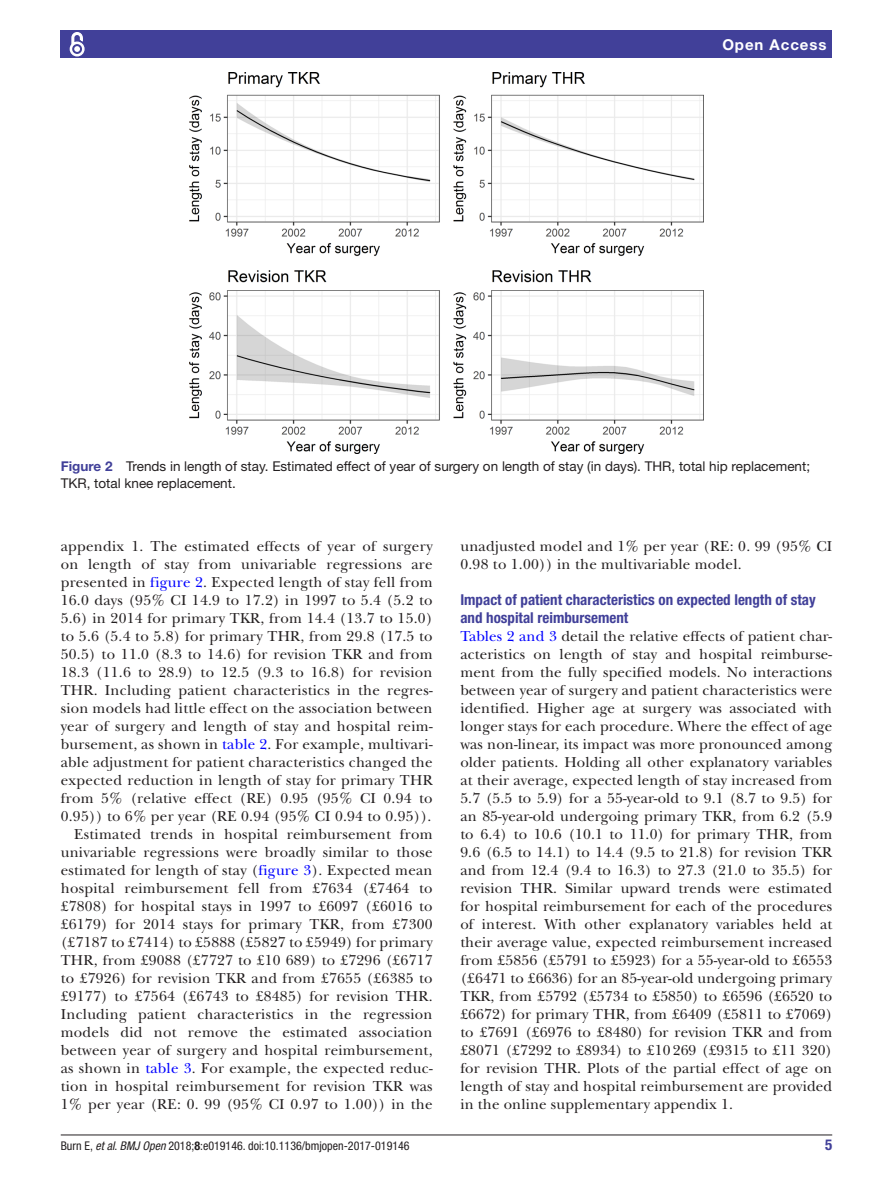
<style>
.page{position:relative;width:893px;height:1191px;background:#fff}
.page>*{position:absolute;margin:0;border:0;box-sizing:border-box;transform-origin:0 0}
.t1{font:15px/18px "New Baskerville";letter-spacing:.02em;color:#231f20;text-align:right}
.t2{font:700 condensed 15px/18px "Helvetica Neue LT Std";color:#414099}
.t3{font:700 15px "Helvetica Neue LT Std";letter-spacing:.065em;color:#fff}
.t4{font:13.5px/16.2px "Helvetica Neue LT Std";color:#231f20}
.t5{font:condensed 12px "Helvetica Neue LT Std";color:#231f20}
.s1{font-weight:700;color:#414099}
.s2{color:#00f}
.s3{font-style:italic}
.s4{font-weight:700}
</style>
<div class="page">
<hr style="left:61px;top:1134px;width:771px;height:1px;background:#231f20">
<div style="left:61px;top:31px;width:771px;height:27px;background:#414099"></div>
<svg style="left:69px;top:32px;width:16px;height:25px"></svg>
<img style="left:189px;top:73px;width:515px;height:380px">
<p class="t3" style="left:722px;top:35px;width:106px">Open Access</p>
<p class="t4" style="left:61px;top:458px;width:751px"><span class="s1">Figure 2</span> Trends in length of stay. Estimated effect of year of surgery on length of stay (in days). THR, total hip replacement;<br>TKR, total knee replacement.</p>
<p class="t1" style="left:61px;top:537px;width:373px">appendix 1. The estimated effects of year of surgery on length of stay from univariable regressions are presented in <span class="s2">figure 2</span>. Expected length of stay fell from 16.0 days (95% CI 14.9 to 17.2) in 1997 to 5.4 (5.2 to 5.6) in 2014 for primary TKR, from 14.4 (13.7 to 15.0) to 5.6 (5.4 to 5.8) for primary THR, from 29.8 (17.5 to 50.5) to 11.0 (8.3 to 14.6) for revision TKR and from 18.3 (11.6 to 28.9) to 12.5 (9.3 to 16.8) for revision THR. Including patient characteristics in the regres&shy;sion models had little effect on the association between year of surgery and length of stay and hospital reim&shy;bursement, as shown in <span class="s2">table 2</span>. For example, multivari&shy;able adjustment for patient characteristics changed the expected reduction in length of stay for primary THR from 5% (relative effect (RE) 0.95 (95% CI 0.94 to 0.95)) to 6% per year (RE 0.94 (95% CI 0.94 to 0.95)).<br>Estimated trends in hospital reimbursement from univariable regressions were broadly similar to those estimated for length of stay (<span class="s2">figure 3</span>). Expected mean hospital reimbursement fell from £7634 (£7464 to £7808) for hospital stays in 1997 to £6097 (£6016 to £6179) for 2014 stays for primary TKR, from £7300 (£7187 to £7414) to £5888 (£5827 to £5949) for primary THR, from £9088 (£7727 to £10 689) to £7296 (£6717 to £7926) for revision TKR and from £7655 (£6385 to £9177) to £7564 (£6743 to £8485) for revision THR.<br>Including patient characteristics in the regression models did not remove the estimated association between year of surgery and hospital reimbursement, as shown in <span class="s2">table 3</span>. For example, the expected reduc&shy;tion in hospital reimbursement for revision TKR was 1% per year (RE: 0. 99 (95% CI 0.97 to 1.00)) in the</p>
<p class="t1" style="left:460px;top:537px;width:373px;text-align:left">unadjusted model and 1% per year (RE: 0. 99 (95% CI<br>0.98 to 1.00)) in the multivariable model.</p>
<p class="t2" style="left:460px;top:590px;width:357px">Impact of patient characteristics on expected length of stay and hospital reimbursement</p>
<p class="t1" style="left:460px;top:627px;width:373px;text-align:justify"><span class="s2">Tables 2 and 3</span> detail the relative effects of patient char&shy;acteristics on length of stay and hospital reimburse&shy;ment from the fully specified models. No interactions between year of surgery and patient characteristics were identified. Higher age at surgery was associated with longer stays for each procedure. Where the effect of age was non-linear, its impact was more pronounced among older patients. Holding all other explanatory variables at their average, expected length of stay increased from 5.7 (5.5 to 5.9) for a 55-year-old to 9.1 (8.7 to 9.5) for an 85-year-old undergoing primary TKR, from 6.2 (5.9 to 6.4) to 10.6 (10.1 to 11.0) for primary THR, from 9.6 (6.5 to 14.1) to 14.4 (9.5 to 21.8) for revision TKR and from 12.4 (9.4 to 16.3) to 27.3 (21.0 to 35.5) for revision THR. Similar upward trends were estimated for hospital reimbursement for each of the procedures of interest. With other explanatory variables held at their average value, expected reimbursement increased from £5856 (£5791 to £5923) for a 55-year-old to £6553 (£6471 to £6636) for an 85-year-old undergoing primary TKR, from £5792 (£5734 to £5850) to £6596 (£6520 to £6672) for primary THR, from £6409 (£5811 to £7069) to £7691 (£6976 to £8480) for revision TKR and from £8071 (£7292 to £8934) to £10 269 (£9315 to £11 320) for revision THR. Plots of the partial effect of age on length of stay and hospital reimbursement are provided in the online supplementary appendix 1.</p>
<p class="t5" style="left:61px;top:1138px;width:350px">Burn E, <span class="s3">et al</span>. <span class="s3">BMJ Open</span> 2018;<span class="s4">8</span>:e019146. doi:10.1136/bmjopen-2017-019146</p>
<p class="t2" style="left:825px;top:1135px;width:9px">5</p>
</div>
